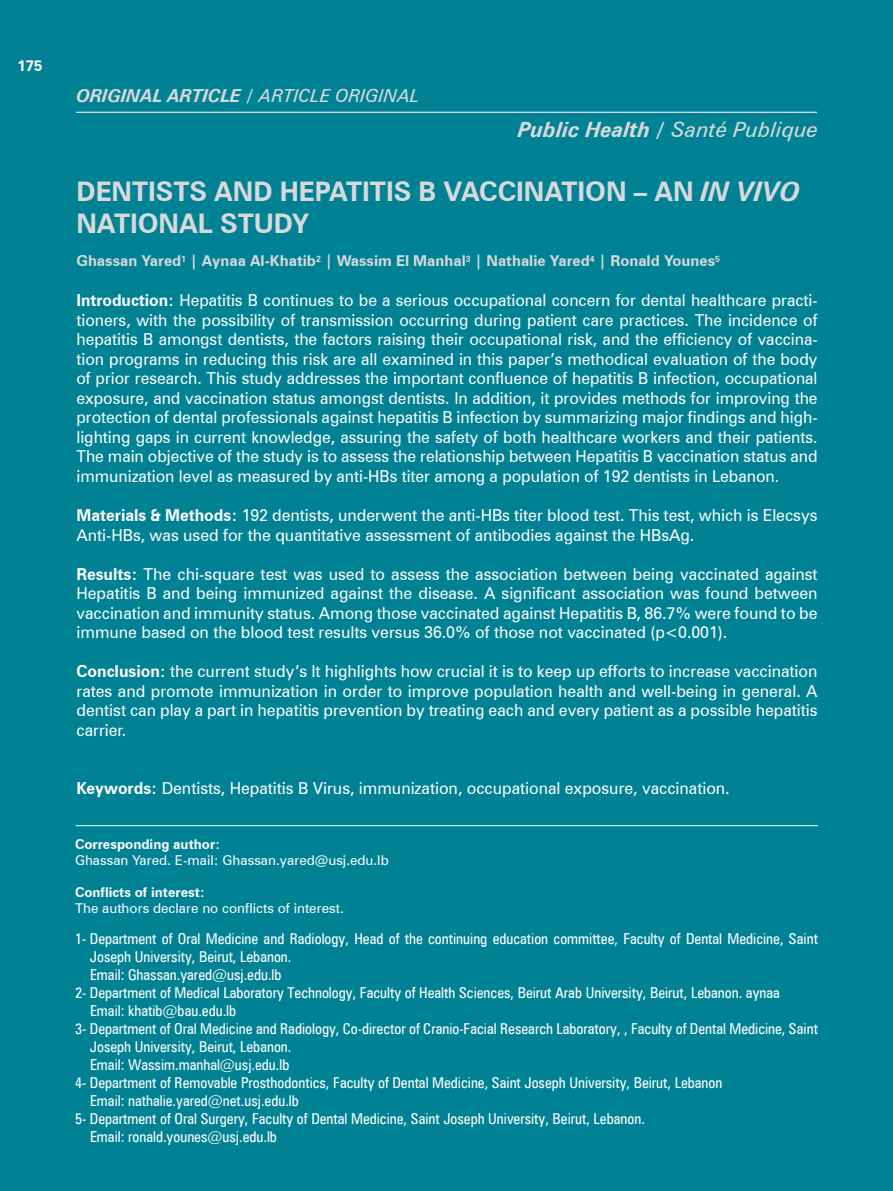
<style>
.page{position:relative;width:893px;height:1191px;background:#008294}
.page>*{position:absolute;margin:0;border:0;box-sizing:border-box;transform-origin:0 0}
.t1{font:700 27px/32.4px "Zurich BT";letter-spacing:-.005em;color:#d9d9db}
.t2{font:italic 700 21px "Zurich BT";color:#d9d9db}
.t3{font:italic 700 18px "Zurich BT";color:#d9d9db}
.t4{font:16.5px/19.5px "Zurich BT";letter-spacing:-.005em;color:#fff;text-align:justify;scale:.96 1}
.t5{font:16.5px/19.5px "Zurich BT";letter-spacing:-.005em;color:#fff;text-align:justify}
.t6{font:condensed 15px/18px "Zurich BT";color:#fff}
.t7{font:700 15px "Zurich BT";color:#d9d9db}
.t8{font:700 15px "Zurich BT";color:#fff}
.t9{font:13.5px "Zurich BT";color:#fff}
.t10{font:700 13.5px "Zurich BT";color:#fff}
.s1{font-style:normal}
.s2{font-weight:400}
.s3{font-style:italic}
.s4{font-weight:700}
</style>
<div class="page">
<hr style="left:77px;top:112px;width:740px;height:1px;background:#d9d9db">
<hr style="left:76px;top:825px;width:742px;height:1px;background:#fff">
<p class="t8" style="left:17px;top:57px;width:26px">175</p>
<p class="t3" style="left:77px;top:84px;width:345px">ORIGINAL ARTICLE <span class="s1">/</span> <span class="s2">ARTICLE ORIGINAL</span></p>
<p class="t2" style="left:518px;top:117px;width:302px">Public Health / <span class="s2">Santé Publique</span></p>
<p class="t1" style="left:76px;top:175px;width:725px">DENTISTS AND HEPATITIS B VACCINATION – AN <span class="s3">IN VIVO<br></span>NATIONAL STUDY</p>
<p class="t7" style="left:76px;top:252px;width:645px">Ghassan Yared<sup>1</sup> | Aynaa Al-Khatib<sup>2</sup> | Wassim El Manhal<sup>3</sup> | Nathalie Yared<sup>4</sup> | Ronald Younes<sup>5</sup></p>
<p class="t4" style="left:76px;top:291px;width:773px"><span class="s4">Introduction:</span> Hepatitis B continues to be a serious occupational concern for dental healthcare practi&shy;tioners, with the possibility of transmission occurring during patient care practices. The incidence of hepatitis B amongst dentists, the factors raising their occupational risk, and the efficiency of vaccina&shy;tion programs in reducing this risk are all examined in this paper’s methodical evaluation of the body of prior research. This study addresses the important confluence of hepatitis B infection, occupational exposure, and vaccination status amongst dentists. In addition, it provides methods for improving the protection of dental professionals against hepatitis B infection by summarizing major findings and high&shy;lighting gaps in current knowledge, assuring the safety of both healthcare workers and their patients.<br>The main objective of the study is to assess the relationship between Hepatitis B vaccination status and immunization level as measured by anti-HBs titer among a population of 192 dentists in Lebanon.</p>
<p class="t5" style="left:76px;top:505px;width:743px"><span class="s4">Materials &amp; Methods:</span> 192 dentists, underwent the anti-HBs titer blood test. This test, which is Elecsys<br>Anti-HBs, was used for the quantitative assessment of antibodies against the HBsAg.</p>
<p class="t5" style="left:76px;top:564px;width:743px"><span class="s4">Results:</span> The chi-square test was used to assess the association between being vaccinated against Hepatitis B and being immunized against the disease. A significant association was found between vaccination and immunity status. Among those vaccinated against Hepatitis B, 86.7% were found to be immune based on the blood test results versus 36.0% of those not vaccinated (p&lt;0.001).</p>
<p class="t5" style="left:76px;top:661px;width:743px"><span class="s4">Conclusion:</span> the current study’s It highlights how crucial it is to keep up efforts to increase vaccination rates and promote immunization in order to improve population health and well-being in general. A dentist can play a part in hepatitis prevention by treating each and every patient as a possible hepatitis carrier.</p>
<p class="t5" style="left:76px;top:778px;width:655px"><span class="s4">Keywords:</span> Dentists, Hepatitis B Virus, immunization, occupational exposure, vaccination.</p>
<p class="t10" style="left:75px;top:836px;width:147px">Corresponding author:</p>
<p class="t9" style="left:75px;top:852px;width:315px">Ghassan Yared. E-mail: Ghassan.yared@usj.edu.lb</p>
<p class="t10" style="left:75px;top:883px;width:132px">Conflicts of interest:</p>
<p class="t9" style="left:75px;top:899px;width:270px">The authors declare no conflicts of interest.</p>
<p class="t6" style="left:90px;top:929px;width:729px;text-indent:-15px">1- Department of Oral Medicine and Radiology, Head of the continuing education committee, Faculty of Dental Medicine, Saint<br>Joseph University, Beirut, Lebanon.</p>
<p class="t6" style="left:90px;top:965px;width:193px">Email: Ghassan.yared@usj.edu.lb</p>
<p class="t6" style="left:75px;top:983px;width:706px">2- Department of Medical Laboratory Technology, Faculty of Health Sciences, Beirut Arab University, Beirut, Lebanon. aynaa</p>
<p class="t6" style="left:90px;top:1001px;width:148px">Email: khatib@bau.edu.lb</p>
<p class="t6" style="left:90px;top:1019px;width:729px;text-indent:-15px">3- Department of Oral Medicine and Radiology, Co-director of Cranio-Facial Research Laboratory, , Faculty of Dental Medicine, Saint<br>Joseph University, Beirut, Lebanon.</p>
<p class="t6" style="left:90px;top:1055px;width:201px">Email: Wassim.manhal@usj.edu.lb</p>
<p class="t6" style="left:75px;top:1073px;width:649px">4- Department of Removable Prosthodontics, Faculty of Dental Medicine, Saint Joseph University, Beirut, Lebanon</p>
<p class="t6" style="left:90px;top:1091px;width:210px">Email: nathalie.yared@net.usj.edu.lb</p>
<p class="t6" style="left:75px;top:1109px;width:571px">5- Department of Oral Surgery, Faculty of Dental Medicine, Saint Joseph University, Beirut, Lebanon.</p>
<p class="t6" style="left:90px;top:1127px;width:188px">Email: ronald.younes@usj.edu.lb</p>
</div>
